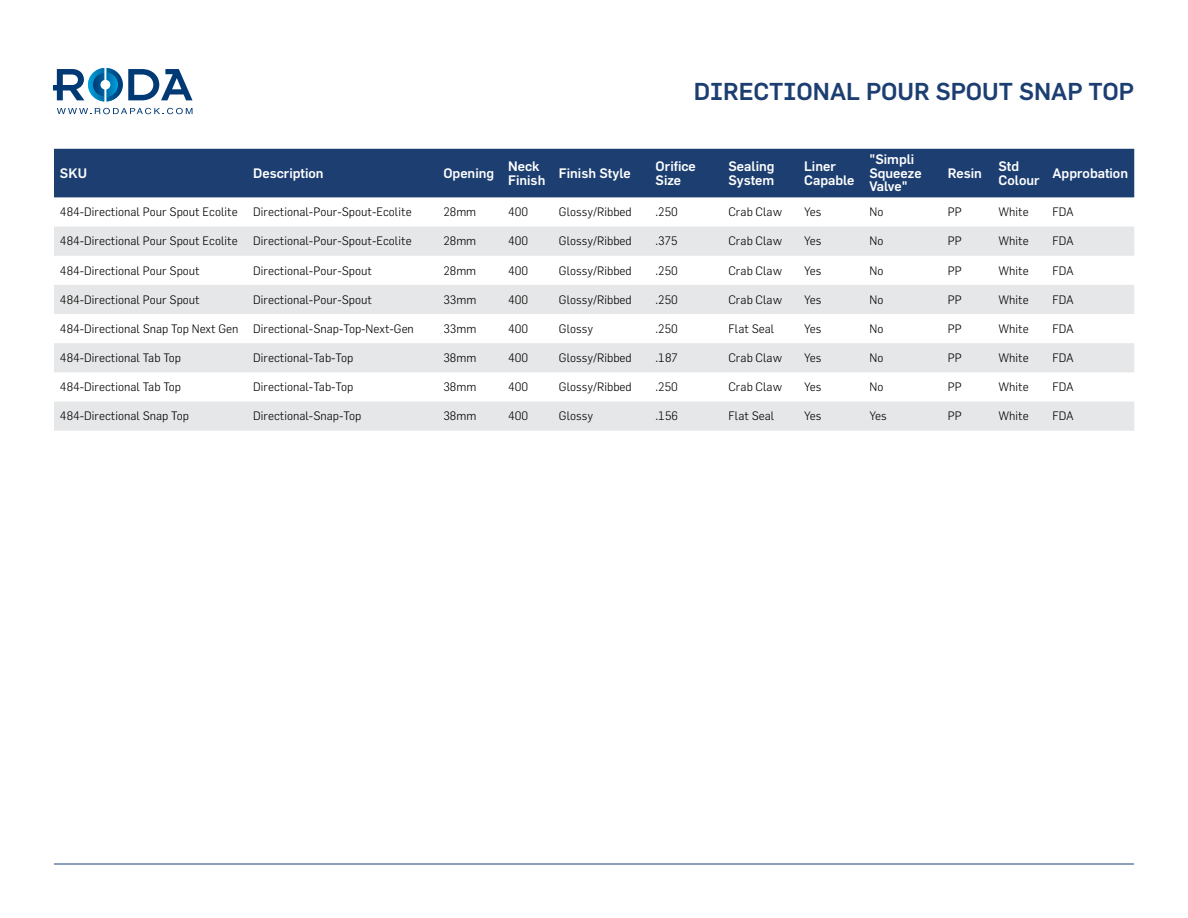
<style>
.page{position:relative;width:1188px;height:918px;background:#fff}
.page>*{position:absolute;margin:0;border:0;box-sizing:border-box;transform-origin:0 0}
.t1{font:500 24px "Flama";color:#1c3e71}
.t2{font:500 13.5px/13.5px "Flama";color:#fff}
.t3{font:300 12px "Flama";color:#000}
</style>
<div class="page">
<svg style="left:57px;top:108px;width:136px;height:6px"></svg>
<svg style="left:53px;top:68px;width:140px;height:33px"></svg>
<img style="left:88px;top:68px;width:16px;height:33px">
<img style="left:107px;top:68px;width:16px;height:33px">
<img style="left:93px;top:73px;width:11px;height:24px">
<img style="left:107px;top:73px;width:11px;height:24px">
<hr style="left:54px;top:864px;width:1080px;height:1px;background:#1c3e71">
<div style="left:54px;top:149px;width:1080px;height:48px;background:#1c3e71"></div>
<svg style="left:54px;top:227px;width:1080px;height:204px;fill:#e6e7e8"></svg>
<h1 class="t1" style="left:694px;top:78px;width:442px">DIRECTIONAL POUR SPOUT SNAP TOP</h1>
<p class="t2" style="left:60px;top:166px;width:29px">SKU</p>
<p class="t2" style="left:253px;top:166px;width:72px">Description</p>
<p class="t2" style="left:443px;top:166px;width:52px">Opening</p>
<p class="t2" style="left:508px;top:159px;width:39px">Neck<br>Finish</p>
<p class="t2" style="left:559px;top:166px;width:73px">Finish Style</p>
<p class="t2" style="left:656px;top:159px;width:42px">Orifice<br>Size</p>
<p class="t2" style="left:729px;top:159px;width:47px">Sealing<br>System</p>
<p class="t2" style="left:804px;top:159px;width:52px">Liner<br>Capable</p>
<p class="t2" style="left:870px;top:153px;width:54px">"Simpli<br>Squeeze<br>Valve"</p>
<p class="t2" style="left:948px;top:166px;width:36px">Resin</p>
<p class="t2" style="left:999px;top:159px;width:43px">Std<br>Colour</p>
<p class="t2" style="left:1053px;top:166px;width:77px">Approbation</p>
<p class="t3" style="left:60px;top:205px;width:179px">484-Directional Pour Spout Ecolite</p>
<p class="t3" style="left:253px;top:205px;width:160px">Directional-Pour-Spout-Ecolite</p>
<p class="t3" style="left:443px;top:205px;width:34px">28mm</p>
<p class="t3" style="left:508px;top:205px;width:22px">400</p>
<p class="t3" style="left:559px;top:205px;width:74px">Glossy/Ribbed</p>
<p class="t3" style="left:656px;top:205px;width:24px">.250</p>
<p class="t3" style="left:729px;top:205px;width:55px">Crab Claw</p>
<p class="t3" style="left:804px;top:205px;width:19px">Yes</p>
<p class="t3" style="left:870px;top:205px;width:15px">No</p>
<p class="t3" style="left:948px;top:205px;width:16px">PP</p>
<p class="t3" style="left:999px;top:205px;width:32px">White</p>
<p class="t3" style="left:1053px;top:205px;width:23px">FDA</p>
<p class="t3" style="left:60px;top:234px;width:179px">484-Directional Pour Spout Ecolite</p>
<p class="t3" style="left:253px;top:234px;width:160px">Directional-Pour-Spout-Ecolite</p>
<p class="t3" style="left:443px;top:234px;width:34px">28mm</p>
<p class="t3" style="left:508px;top:234px;width:22px">400</p>
<p class="t3" style="left:559px;top:234px;width:74px">Glossy/Ribbed</p>
<p class="t3" style="left:656px;top:234px;width:24px">.375</p>
<p class="t3" style="left:729px;top:234px;width:55px">Crab Claw</p>
<p class="t3" style="left:804px;top:234px;width:19px">Yes</p>
<p class="t3" style="left:870px;top:234px;width:15px">No</p>
<p class="t3" style="left:948px;top:234px;width:16px">PP</p>
<p class="t3" style="left:999px;top:234px;width:32px">White</p>
<p class="t3" style="left:1053px;top:234px;width:23px">FDA</p>
<p class="t3" style="left:60px;top:263px;width:141px">484-Directional Pour Spout</p>
<p class="t3" style="left:253px;top:263px;width:120px">Directional-Pour-Spout</p>
<p class="t3" style="left:443px;top:263px;width:34px">28mm</p>
<p class="t3" style="left:508px;top:263px;width:22px">400</p>
<p class="t3" style="left:559px;top:263px;width:74px">Glossy/Ribbed</p>
<p class="t3" style="left:656px;top:263px;width:24px">.250</p>
<p class="t3" style="left:729px;top:263px;width:55px">Crab Claw</p>
<p class="t3" style="left:804px;top:263px;width:19px">Yes</p>
<p class="t3" style="left:870px;top:263px;width:15px">No</p>
<p class="t3" style="left:948px;top:263px;width:16px">PP</p>
<p class="t3" style="left:999px;top:263px;width:32px">White</p>
<p class="t3" style="left:1053px;top:263px;width:23px">FDA</p>
<p class="t3" style="left:60px;top:292px;width:141px">484-Directional Pour Spout</p>
<p class="t3" style="left:253px;top:292px;width:120px">Directional-Pour-Spout</p>
<p class="t3" style="left:443px;top:292px;width:35px">33mm</p>
<p class="t3" style="left:508px;top:292px;width:22px">400</p>
<p class="t3" style="left:559px;top:292px;width:74px">Glossy/Ribbed</p>
<p class="t3" style="left:656px;top:292px;width:24px">.250</p>
<p class="t3" style="left:729px;top:292px;width:55px">Crab Claw</p>
<p class="t3" style="left:804px;top:292px;width:19px">Yes</p>
<p class="t3" style="left:870px;top:292px;width:15px">No</p>
<p class="t3" style="left:948px;top:292px;width:16px">PP</p>
<p class="t3" style="left:999px;top:292px;width:32px">White</p>
<p class="t3" style="left:1053px;top:292px;width:23px">FDA</p>
<p class="t3" style="left:60px;top:321px;width:355px">484-Directional Snap Top Next Gen Directional-Snap-Top-Next-Gen</p>
<p class="t3" style="left:443px;top:321px;width:35px">33mm</p>
<p class="t3" style="left:508px;top:321px;width:22px">400</p>
<p class="t3" style="left:559px;top:321px;width:36px">Glossy</p>
<p class="t3" style="left:656px;top:321px;width:24px">.250</p>
<p class="t3" style="left:729px;top:321px;width:47px">Flat Seal</p>
<p class="t3" style="left:804px;top:321px;width:19px">Yes</p>
<p class="t3" style="left:870px;top:321px;width:15px">No</p>
<p class="t3" style="left:948px;top:321px;width:16px">PP</p>
<p class="t3" style="left:999px;top:321px;width:32px">White</p>
<p class="t3" style="left:1053px;top:321px;width:23px">FDA</p>
<p class="t3" style="left:60px;top:351px;width:123px">484-Directional Tab Top</p>
<p class="t3" style="left:253px;top:351px;width:102px">Directional-Tab-Top</p>
<p class="t3" style="left:443px;top:351px;width:34px">38mm</p>
<p class="t3" style="left:508px;top:351px;width:22px">400</p>
<p class="t3" style="left:559px;top:351px;width:74px">Glossy/Ribbed</p>
<p class="t3" style="left:656px;top:351px;width:24px">.187</p>
<p class="t3" style="left:729px;top:351px;width:55px">Crab Claw</p>
<p class="t3" style="left:804px;top:351px;width:19px">Yes</p>
<p class="t3" style="left:870px;top:351px;width:15px">No</p>
<p class="t3" style="left:948px;top:351px;width:16px">PP</p>
<p class="t3" style="left:999px;top:351px;width:32px">White</p>
<p class="t3" style="left:1053px;top:351px;width:23px">FDA</p>
<p class="t3" style="left:60px;top:380px;width:123px">484-Directional Tab Top</p>
<p class="t3" style="left:253px;top:380px;width:102px">Directional-Tab-Top</p>
<p class="t3" style="left:443px;top:380px;width:34px">38mm</p>
<p class="t3" style="left:508px;top:380px;width:22px">400</p>
<p class="t3" style="left:559px;top:380px;width:74px">Glossy/Ribbed</p>
<p class="t3" style="left:656px;top:380px;width:24px">.250</p>
<p class="t3" style="left:729px;top:380px;width:55px">Crab Claw</p>
<p class="t3" style="left:804px;top:380px;width:19px">Yes</p>
<p class="t3" style="left:870px;top:380px;width:15px">No</p>
<p class="t3" style="left:948px;top:380px;width:16px">PP</p>
<p class="t3" style="left:999px;top:380px;width:32px">White</p>
<p class="t3" style="left:1053px;top:380px;width:23px">FDA</p>
<p class="t3" style="left:60px;top:409px;width:131px">484-Directional Snap Top</p>
<p class="t3" style="left:253px;top:409px;width:109px">Directional-Snap-Top</p>
<p class="t3" style="left:443px;top:409px;width:34px">38mm</p>
<p class="t3" style="left:508px;top:409px;width:22px">400</p>
<p class="t3" style="left:559px;top:409px;width:36px">Glossy</p>
<p class="t3" style="left:656px;top:409px;width:24px">.156</p>
<p class="t3" style="left:729px;top:409px;width:47px">Flat Seal</p>
<p class="t3" style="left:804px;top:409px;width:19px">Yes</p>
<p class="t3" style="left:870px;top:409px;width:19px">Yes</p>
<p class="t3" style="left:948px;top:409px;width:16px">PP</p>
<p class="t3" style="left:999px;top:409px;width:32px">White</p>
<p class="t3" style="left:1053px;top:409px;width:23px">FDA</p>
</div>
